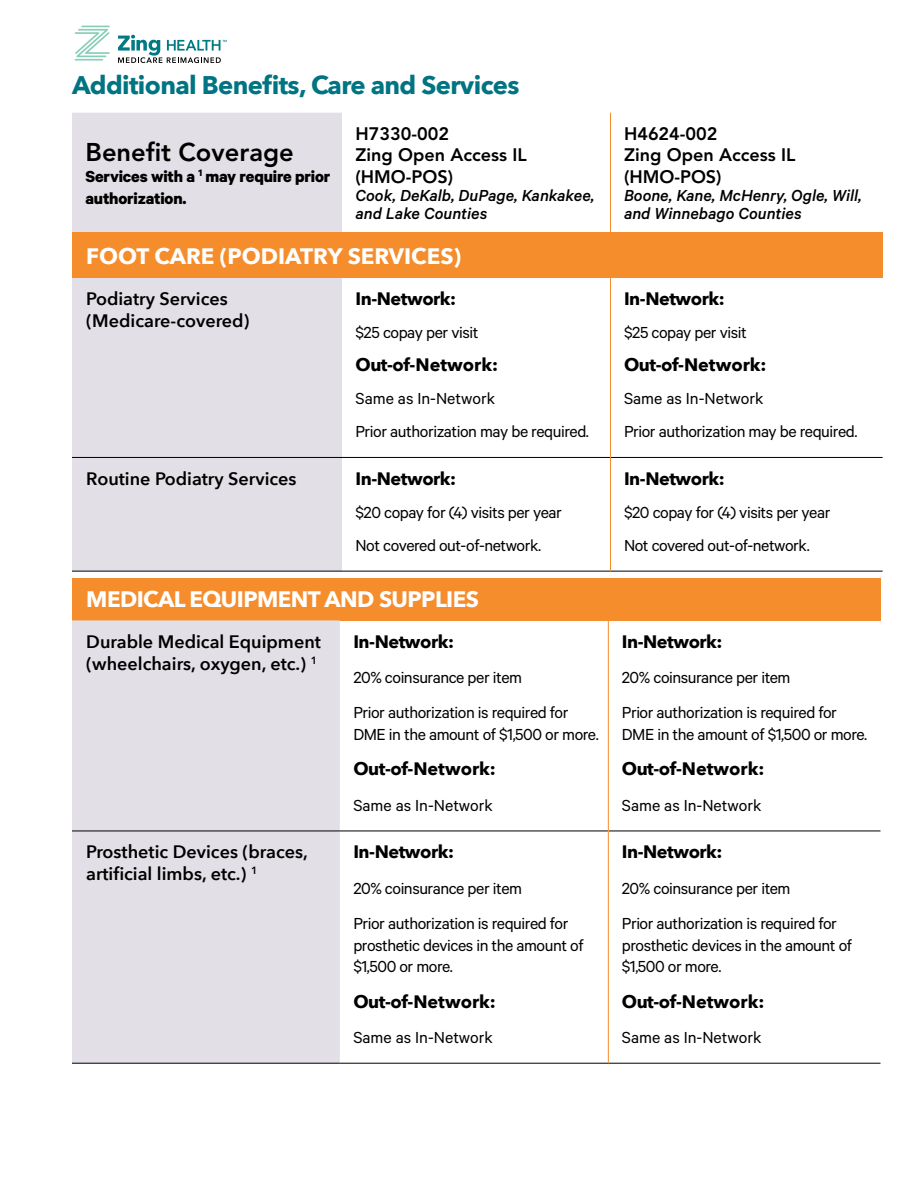
<style>
.page{position:relative;width:918px;height:1188px;background:#fff}
.page>*{position:absolute;margin:0;border:0;box-sizing:border-box;transform-origin:0 0}
.t1{font:700 25.5px "Avenir Next";letter-spacing:-.025em;color:#007482}
.t2{font:800 25.5px "Avenir";color:#000}
.t3{font:700 22.35px "Avenir Next";letter-spacing:-.025em;color:#fff}
.t4{font:700 22.35px "Avenir Next";color:#fff}
.t5{font:18px/33px "Calibre";letter-spacing:-.025em;color:#000}
.t6{font:600 18px/21.8px "Avenir Next";color:#000}
.t7{font:italic 500 18px/18px "Calibre";color:#000}
.t8{font:700 18px "Avenir Next";color:#000}
.t9{font:700 18px "Avenir Next";letter-spacing:-.025em;color:#000}
.t10{font:800 18px/21.6px "Avenir";color:#000}
.t11{font:18px "Calibre";color:#000}
.t12{font:700 18px/21.8px "Calibre";letter-spacing:-.01em;color:#000}
</style>
<div class="page">
<hr style="left:75px;top:59px;width:28px;height:2px;background:#85ceb8">
<svg style="left:75px;top:26px;width:35px;height:31px"></svg>
<svg style="left:118px;top:35px;width:109px;height:28px"></svg>
<div style="left:72px;top:113px;width:270px;height:458px;background:#e2e0e6"></div>
<div style="left:72px;top:233px;width:811px;height:45px;background:#f68d2c"></div>
<hr style="left:72px;top:457px;width:270px;height:1px;background:#000">
<hr style="left:72px;top:571px;width:270px;height:1px;background:#000">
<hr style="left:342px;top:457px;width:268px;height:1px;background:#000">
<hr style="left:342px;top:571px;width:268px;height:1px;background:#000">
<hr style="left:611px;top:457px;width:272px;height:1px;background:#000">
<hr style="left:610px;top:571px;width:273px;height:1px;background:#000">
<hr style="left:610px;top:278px;width:1px;height:179px;background:#f68d2c">
<hr style="left:610px;top:457px;width:1px;height:114px;background:#f68d2c">
<hr style="left:610px;top:113px;width:1px;height:120px;background:#f68d2c">
<div style="left:72px;top:578px;width:808px;height:42px;background:#f68d2c"></div>
<div style="left:72px;top:620px;width:268px;height:443px;background:#e2e0e6"></div>
<hr style="left:72px;top:831px;width:268px;height:1px;background:#000">
<hr style="left:72px;top:1063px;width:268px;height:1px;background:#000">
<hr style="left:340px;top:831px;width:268px;height:1px;background:#000">
<hr style="left:340px;top:1063px;width:268px;height:1px;background:#000">
<hr style="left:609px;top:831px;width:271px;height:1px;background:#000">
<hr style="left:608px;top:1063px;width:272px;height:1px;background:#000">
<hr style="left:608px;top:620px;width:1px;height:211px;background:#f68d2c">
<hr style="left:608px;top:831px;width:1px;height:232px;background:#f68d2c">
<h1 class="t1" style="left:72px;top:63px;width:449px">Additional Benefits, Care and Services</h1>
<h1 class="t2" style="left:86px;top:137px;width:210px">Benefit Coverage</h1>
<p class="t12" style="left:86px;top:165px;width:246px">Services with a <sup>1</sup> may require prior authorization.</p>
<p class="t10" style="left:356px;top:123px;width:173px">H7330-002<br>Zing Open Access IL (HMO-POS)</p>
<p class="t7" style="left:356px;top:186px;width:240px">Cook, DeKalb, DuPage, Kankakee, and Lake Counties</p>
<p class="t4" style="left:86px;top:237px;width:376px">FOOT CARE (PODIATRY SERVICES)</p>
<p class="t6" style="left:86px;top:288px;width:165px">Podiatry Services (Medicare-covered)</p>
<p class="t9" style="left:356px;top:283px;width:102px">In-Network:</p>
<p class="t5" style="left:356px;top:315px;width:124px">$25 copay per visit</p>
<p class="t8" style="left:356px;top:349px;width:144px">Out-of-Network:</p>
<p class="t5" style="left:356px;top:381px;width:235px">Same as In-Network<br>Prior authorization may be required.</p>
<p class="t6" style="left:86px;top:467px;width:212px">Routine Podiatry Services</p>
<p class="t9" style="left:356px;top:463px;width:102px">In-Network:</p>
<p class="t5" style="left:356px;top:495px;width:208px">$20 copay for (4) visits per year<br>Not covered out-of-network.</p>
<p class="t3" style="left:86px;top:580px;width:394px">MEDICAL EQUIPMENT AND SUPPLIES</p>
<p class="t6" style="left:86px;top:630px;width:236px">Durable Medical Equipment (wheelchairs, oxygen, etc.) <sup>1</sup></p>
<p class="t9" style="left:353px;top:626px;width:102px">In-Network:</p>
<p class="t5" style="left:353px;top:659px;width:217px;line-height:35.2px">20% coinsurance per item<br>Prior authorization is required for</p>
<p class="t5" style="left:353px;top:717px;width:247px">DME in the amount of $1,500 or more.</p>
<p class="t8" style="left:353px;top:754px;width:144px">Out-of-Network:</p>
<p class="t11" style="left:353px;top:795px;width:141px">Same as In-Network</p>
<p class="t6" style="left:86px;top:841px;width:223px">Prosthetic Devices (braces, artificial limbs, etc.) <sup>1</sup></p>
<p class="t9" style="left:353px;top:836px;width:102px">In-Network:</p>
<p class="t5" style="left:353px;top:870px;width:217px;line-height:35.2px">20% coinsurance per item<br>Prior authorization is required for</p>
<p class="t5" style="left:353px;top:934px;width:232px;line-height:21.8px">prosthetic devices in the amount of $1,500 or more.</p>
<p class="t8" style="left:353px;top:986px;width:144px">Out-of-Network:</p>
<p class="t11" style="left:353px;top:1027px;width:141px">Same as In-Network</p>
<p class="t10" style="left:624px;top:123px;width:173px">H4624-002<br>Zing Open Access IL (HMO-POS)</p>
<p class="t7" style="left:624px;top:186px;width:239px">Boone, Kane, McHenry, Ogle, Will, and Winnebago Counties</p>
<p class="t9" style="left:624px;top:283px;width:102px">In-Network:</p>
<p class="t5" style="left:624px;top:315px;width:124px">$25 copay per visit</p>
<p class="t8" style="left:624px;top:349px;width:144px">Out-of-Network:</p>
<p class="t5" style="left:624px;top:381px;width:235px">Same as In-Network<br>Prior authorization may be required.</p>
<p class="t9" style="left:624px;top:463px;width:102px">In-Network:</p>
<p class="t5" style="left:624px;top:495px;width:208px">$20 copay for (4) visits per year<br>Not covered out-of-network.</p>
<p class="t9" style="left:622px;top:626px;width:102px">In-Network:</p>
<p class="t5" style="left:622px;top:659px;width:217px;line-height:35.2px">20% coinsurance per item<br>Prior authorization is required for</p>
<p class="t5" style="left:622px;top:717px;width:247px">DME in the amount of $1,500 or more.</p>
<p class="t8" style="left:622px;top:754px;width:144px">Out-of-Network:</p>
<p class="t11" style="left:622px;top:795px;width:141px">Same as In-Network</p>
<p class="t9" style="left:622px;top:836px;width:102px">In-Network:</p>
<p class="t5" style="left:622px;top:870px;width:217px;line-height:35.2px">20% coinsurance per item<br>Prior authorization is required for</p>
<p class="t5" style="left:622px;top:934px;width:232px;line-height:21.8px">prosthetic devices in the amount of $1,500 or more.</p>
<p class="t8" style="left:622px;top:986px;width:144px">Out-of-Network:</p>
<p class="t11" style="left:622px;top:1027px;width:141px">Same as In-Network</p>
</div>
